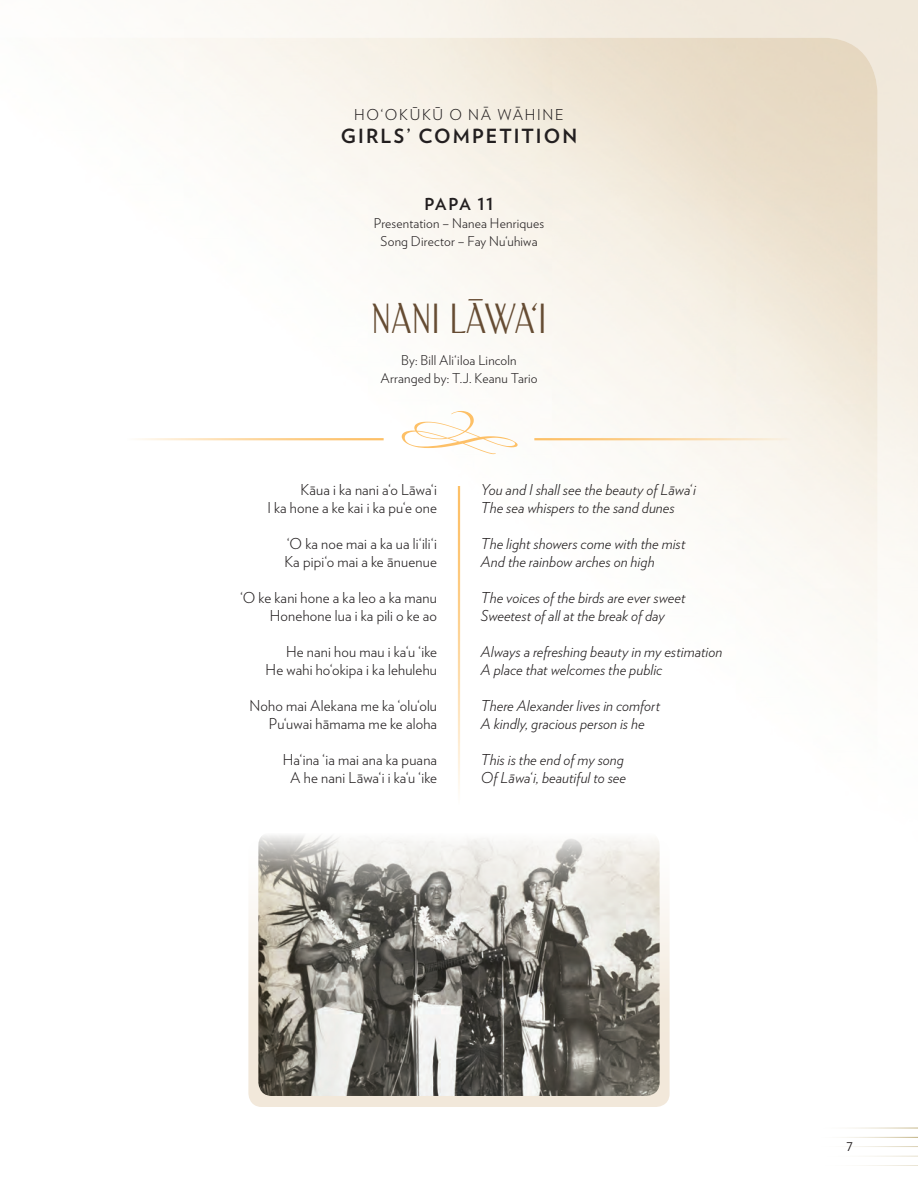
<style>
.page{position:relative;width:918px;height:1188px;background:#fff}
.page>*{position:absolute;margin:0;border:0;box-sizing:border-box;transform-origin:0 0}
.t1{font:42px "Suffragette";letter-spacing:-.025em;color:#664c33}
.Barkentina-caps{font:700 19.5px "Verlag";letter-spacing:.105em;color:#231f20}
.PAPA{font:700 16.5px "Verlag";letter-spacing:.07em;color:#231f20}
.english_translation{font:italic 300 15px "Verlag";letter-spacing:.005em;color:#231f20}
.Hawaiian_translation{font:300 15px "Verlag";letter-spacing:.01em;color:#231f20}
.top_papa_description{font:300 15px "Verlag";letter-spacing:.115em;color:#231f20}
.Song_director{font:300 13.5px "Verlag";letter-spacing:.015em;color:#231f20}
.composer{font:300 13.5px "Verlag";letter-spacing:.015em;color:#231f20}
.t2{font:12px "Verlag";color:#231f20}
</style>
<div class="page">
<div style="left:248px;top:839px;width:422px;height:268px;background:linear-gradient(to bottom,#fefefd,#efe3d2);border-radius:14px"></div>
<img style="left:258px;top:832px;width:402px;height:264px">
<hr style="left:809px;top:1137px;width:109px;height:1px;background:#a48c44">
<hr style="left:809px;top:1128px;width:109px;height:1px;background:#a48c44">
<hr style="left:809px;top:1146px;width:109px;height:1px;background:#a48c44">
<hr style="left:809px;top:1155px;width:109px;height:1px;background:#a48c44">
<hr style="left:809px;top:1164px;width:109px;height:1px;background:#a48c44">
<svg style="left:402px;top:411px;width:116px;height:43px"></svg>
<hr style="left:534px;top:438px;width:257px;height:2px;background:#fdc067">
<hr style="left:127px;top:438px;width:257px;height:2px;background:#fdc067">
<hr style="left:458px;top:486px;width:2px;height:319px;background:#fdc067">
<p class="top_papa_description" style="left:354px;top:104px;width:211px">HO‘OKŪKŪ O NĀ WĀHINE</p>
<p class="Barkentina-caps" style="left:341px;top:121px;width:238px">GIRLS’ COMPETITION</p>
<p class="PAPA" style="left:424px;top:191px;width:71px">PAPA 11</p>
<p class="Song_director" style="left:374px;top:213px;width:172px">Presentation – Nanea Henriques</p>
<p class="Song_director" style="left:380px;top:231px;width:159px">Song Director – Fay Nu‘uhiwa</p>
<p class="t1" style="left:371px;top:298px;width:177px">NAN I LĀWA‘I</p>
<p class="composer" style="left:401px;top:350px;width:117px">By: Bill Ali‘iloa Lincoln</p>
<p class="Song_director" style="left:380px;top:368px;width:159px">Arranged by: T.J. Keanu Tario</p>
<p class="Hawaiian_translation" style="left:300px;top:478px;width:138px">Kāua i ka nani a‘o Lāwa‘i</p>
<p class="Hawaiian_translation" style="left:267px;top:496px;width:171px">I ka hone a ke kai i ka pu‘e one</p>
<p class="Hawaiian_translation" style="left:287px;top:532px;width:151px">‘O ka noe mai a ka ua li‘ili‘i</p>
<p class="Hawaiian_translation" style="left:284px;top:550px;width:154px">Ka pipi‘o mai a ke ānuenue</p>
<p class="Hawaiian_translation" style="left:240px;top:586px;width:198px">‘O ke kani hone a ka leo a ka manu</p>
<p class="Hawaiian_translation" style="left:270px;top:604px;width:169px">Honehone lua i ka pili o ke ao</p>
<p class="Hawaiian_translation" style="left:286px;top:640px;width:153px">He nani hou mau i ka‘u ‘ike</p>
<p class="Hawaiian_translation" style="left:266px;top:658px;width:173px">He wahi ho‘okipa i ka lehulehu</p>
<p class="Hawaiian_translation" style="left:249px;top:694px;width:189px">Noho mai Alekana me ka ‘olu‘olu</p>
<p class="Hawaiian_translation" style="left:269px;top:712px;width:170px">Pu‘uwai hāmama me ke aloha</p>
<p class="Hawaiian_translation" style="left:283px;top:748px;width:156px">Ha‘ina ‘ia mai ana ka puana</p>
<p class="Hawaiian_translation" style="left:290px;top:766px;width:148px">A he nani Lāwa‘i i ka‘u ‘ike</p>
<p class="english_translation" style="left:481px;top:478px;width:217px">You and I shall see the beauty of Lāwa‘i</p>
<p class="english_translation" style="left:481px;top:496px;width:195px">The sea whispers to the sand dunes</p>
<p class="english_translation" style="left:481px;top:532px;width:206px">The light showers come with the mist</p>
<p class="english_translation" style="left:481px;top:550px;width:175px">And the rainbow arches on high</p>
<p class="english_translation" style="left:481px;top:586px;width:206px">The voices of the birds are ever sweet</p>
<p class="english_translation" style="left:481px;top:604px;width:185px">Sweetest of all at the break of day</p>
<p class="english_translation" style="left:481px;top:640px;width:243px">Always a refreshing beauty in my estimation</p>
<p class="english_translation" style="left:481px;top:658px;width:183px">A place that welcomes the public</p>
<p class="english_translation" style="left:481px;top:694px;width:181px">There Alexander lives in comfort</p>
<p class="english_translation" style="left:481px;top:712px;width:165px">A kindly, gracious person is he</p>
<p class="english_translation" style="left:481px;top:748px;width:145px">This is the end of my song</p>
<p class="english_translation" style="left:481px;top:766px;width:147px">Of Lāwa‘i, beautiful to see</p>
<p class="t2" style="left:846px;top:1138px;width:8px">7</p>
</div>
